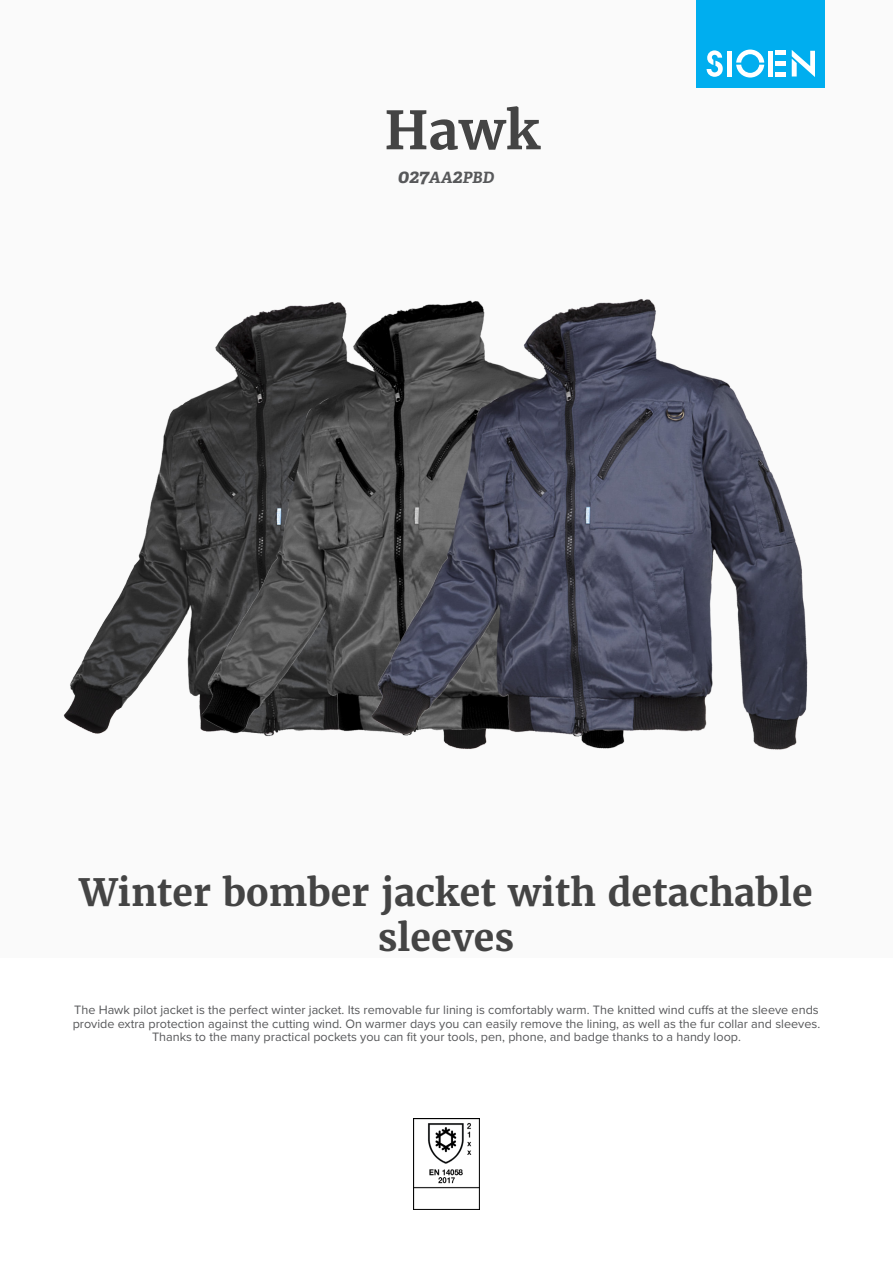
<style>
.page{position:relative;width:893px;height:1263px;background:#fff}
.page>*{position:absolute;margin:0;border:0;box-sizing:border-box;transform-origin:0 0}
.product_name{font:700 52.5px "Merriweather";color:#444}
.product_h2{font:700 37.5px/45px "Merriweather";color:#444;text-align:center}
.product_ref{font:italic 700 15.6px "Adelle";color:#57585a}
.product_description{font:12.6px/13.6px "Proxima Nova";color:#57585a;text-align:center}
.s1{font-size:19.5px}
</style>
<div class="page">
<div style="left:0;top:0;width:893px;height:957px;background:#fafafa"></div>
<div style="left:697px;top:0;width:128px;height:88px;background:#00aeef"></div>
<svg style="left:707px;top:50px;width:16px;height:27px"></svg>
<svg style="left:736px;top:50px;width:28px;height:28px"></svg>
<div style="left:727px;top:51px;width:5px;height:26px;background:#fff"></div>
<div style="left:768px;top:51px;width:5px;height:26px;background:#fff"></div>
<div style="left:775px;top:72px;width:11px;height:5px;background:#fff"></div>
<div style="left:775px;top:61px;width:11px;height:5px;background:#fff"></div>
<hr style="left:775px;top:51px;width:11px;height:4px;background:#fff">
<svg style="left:792px;top:50px;width:23px;height:27px"></svg>
<img style="left:413px;top:1118px;width:66px;height:92px">
<img style="left:63px;top:406px;width:116px;height:328px">
<img style="left:179px;top:302px;width:178px;height:434px">
<img style="left:357px;top:299px;width:451px;height:451px">
<p class="product_name" style="left:384px;top:97px;width:158px">Hawk</p>
<p class="product_ref" style="left:398px;top:168px;width:98px"><span class="s1">027</span>AA<span class="s1">2</span>PBD</p>
<p class="product_h2" style="left:79px;top:869px;width:735px">Winter bomber jacket with detachable sleeves</p>
<p class="product_description" style="left:73px;top:1002px;width:749px">The Hawk pilot jacket is the perfect winter jacket. Its removable fur lining is comfortably warm. The knitted wind cuffs at the sleeve ends provide extra protection against the cutting wind. On warmer days you can easily remove the lining, as well as the fur collar and sleeves.<br>Thanks to the many practical pockets you can fit your tools, pen, phone, and badge thanks to a handy loop.</p>
</div>
